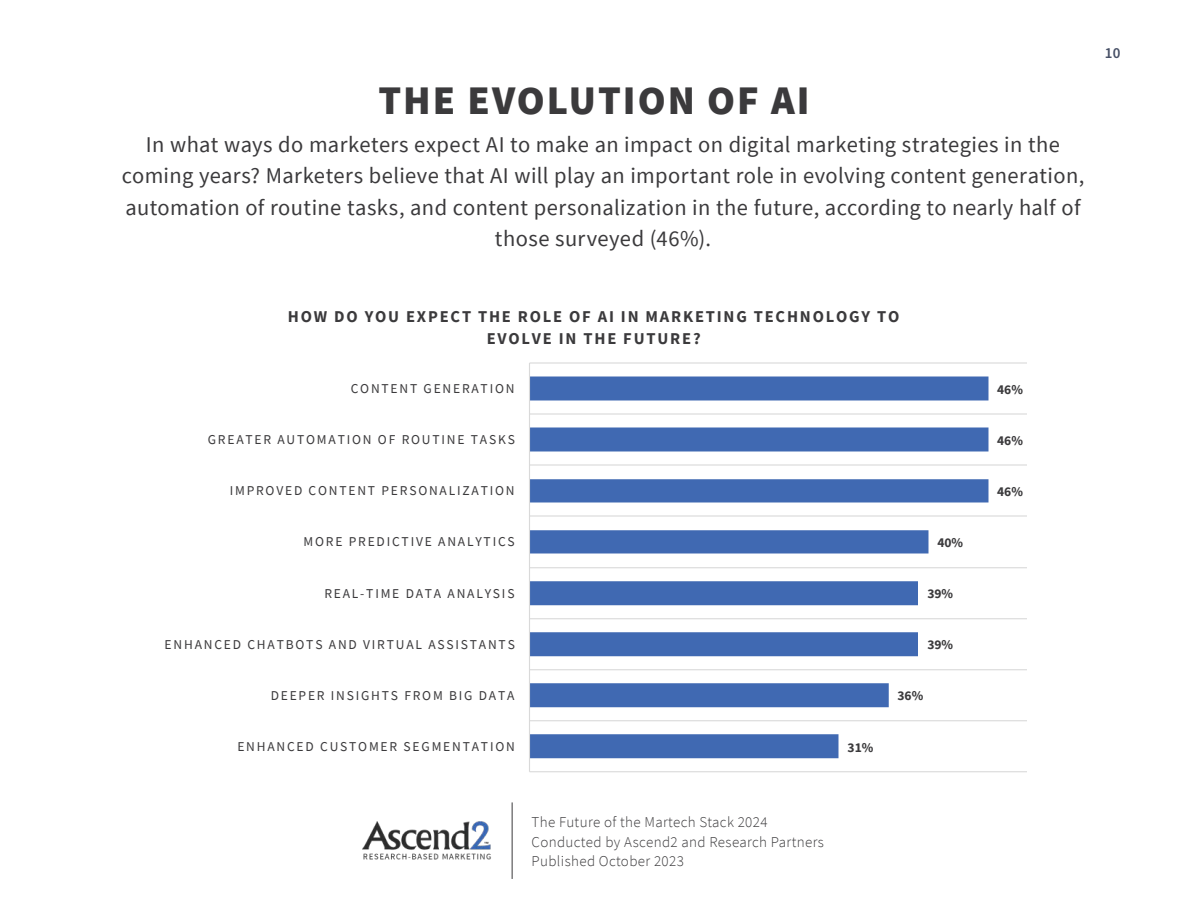
<style>
.page{position:relative;width:1188px;height:918px;background:#fff}
.page>*{position:absolute;margin:0;border:0;box-sizing:border-box;transform-origin:0 0}
.t1{font:900 40.5px "Source Sans Pro";letter-spacing:.05em;color:#3b3a3c}
.t2{font:22.5px/31.5px "Source Sans Pro";letter-spacing:.015em;color:#3b3a3c;text-align:center}
.t3{font:700 16.5px/21px "Source Sans Pro";letter-spacing:.11em;color:#3b3a3c;text-align:center}
.t4{font:300 15px/19.5px "Source Sans Pro";letter-spacing:.025em;color:#3b3a3c}
.t5{font:600 15px "Source Sans Pro";color:#475066}
.t6{font:13.5px "Source Sans Pro";letter-spacing:.135em;color:#3b3a3c}
.t7{font:700 13.5px "Source Sans Pro";color:#3b3a3c}
</style>
<div class="page">
<img style="left:363px;top:821px;width:128px;height:39px">
<hr style="left:512px;top:802px;width:1px;height:77px;background:#3b3a3c">
<hr style="left:530px;top:771px;width:497px;height:1px;background:#d9d9d9">
<hr style="left:530px;top:720px;width:497px;height:1px;background:#d9d9d9">
<hr style="left:530px;top:669px;width:497px;height:1px;background:#d9d9d9">
<hr style="left:530px;top:618px;width:497px;height:1px;background:#d9d9d9">
<hr style="left:530px;top:567px;width:497px;height:1px;background:#d9d9d9">
<hr style="left:530px;top:515px;width:497px;height:2px;background:#d9d9d9">
<hr style="left:530px;top:464px;width:497px;height:2px;background:#d9d9d9">
<hr style="left:530px;top:413px;width:497px;height:2px;background:#d9d9d9">
<hr style="left:530px;top:362px;width:497px;height:2px;background:#d9d9d9">
<svg style="left:530px;top:376px;width:458px;height:382px"></svg>
<hr style="left:529px;top:363px;width:1px;height:409px;background:#d9d9d9">
<h1 class="t1" style="left:378px;top:88px;width:433px">THE EVOLUTION OF AI</h1>
<p class="t2" style="left:122px;top:130px;width:964px">In what ways do marketers expect AI to make an impact on digital marketing strategies in the coming years? Marketers believe that AI will play an important role in evolving content generation, automation of routine tasks, and content personalization in the future, according to nearly half of those surveyed (46%).</p>
<p class="t5" style="left:1105px;top:44px;width:17px">10</p>
<p class="t3" style="left:288px;top:306px;width:613px">HOW DO YOU EXPECT THE ROLE OF AI IN MARKETING TECHNOLOGY TO<br>EVOLVE IN THE FUTURE?</p>
<p class="t6" style="left:351px;top:380px;width:165px">CONTENT GENERATION</p>
<p class="t6" style="left:208px;top:431px;width:309px">GREATER AUTOMATION OF ROUTINE TASKS</p>
<p class="t6" style="left:230px;top:482px;width:286px">IMPROVED CONTENT PERSONALIZATION</p>
<p class="t6" style="left:303px;top:533px;width:213px">MORE PREDICTIVE ANALYTICS</p>
<p class="t7" style="left:937px;top:534px;width:27px">40%</p>
<p class="t6" style="left:324px;top:585px;width:192px">REAL-TIME DATA ANALYSIS</p>
<p class="t7" style="left:927px;top:585px;width:27px">39%</p>
<p class="t6" style="left:165px;top:636px;width:352px">ENHANCED CHATBOTS AND VIRTUAL ASSISTANTS</p>
<p class="t7" style="left:927px;top:636px;width:27px">39%</p>
<p class="t6" style="left:271px;top:687px;width:245px">DEEPER INSIGHTS FROM BIG DATA</p>
<p class="t7" style="left:897px;top:687px;width:27px">36%</p>
<p class="t6" style="left:237px;top:738px;width:279px">ENHANCED CUSTOMER SEGMENTATION</p>
<p class="t7" style="left:848px;top:739px;width:27px">31%</p>
<p class="t7" style="left:997px;top:381px;width:27px">46%</p>
<p class="t7" style="left:997px;top:432px;width:27px">46%</p>
<p class="t7" style="left:997px;top:483px;width:27px">46%</p>
<p class="t4" style="left:532px;top:814px;width:294px">The Future of the Martech Stack 2024<br>Conducted by Ascend2 and Research Partners<br>Published October 2023</p>
</div>
